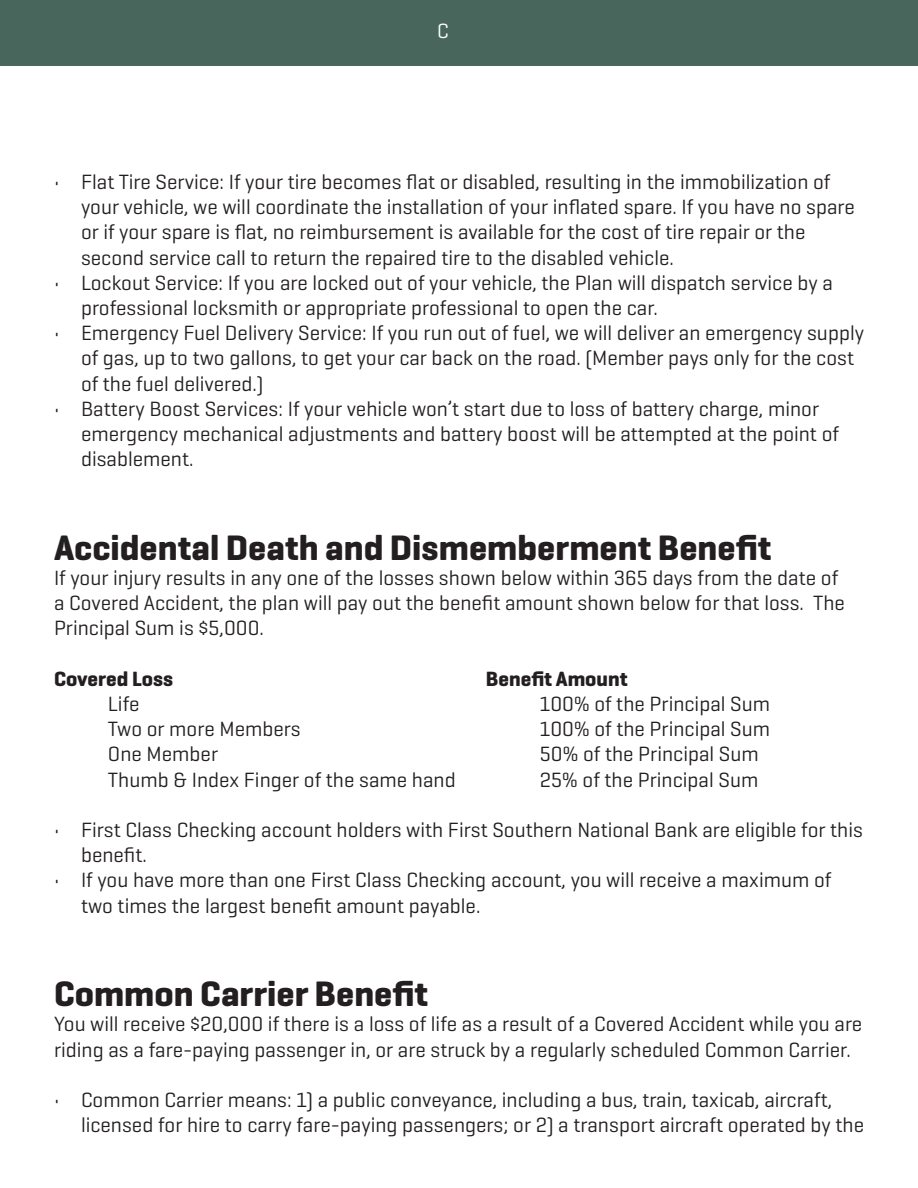
<style>
.page{position:relative;width:918px;height:1188px;background:#fff}
.page>*{position:absolute;margin:0;border:0;box-sizing:border-box;transform-origin:0 0}
.t1{font:700 36px "Geogrotesque";color:#231f20}
.t2{font:21px/25.2px "Geogrotesque";color:#231f20}
.t3{font:700 21px "Geogrotesque";color:#231f20}
.t4{font:21px "Geogrotesque";color:#fff}
</style>
<div class="page">
<div style="left:0;top:0;width:918px;height:65px;background:#48665c"></div>
<p class="t4" style="left:437px;top:18px;width:13px">C</p>
<p class="t2" style="left:81px;top:169px;width:775px;text-indent:-27px">• Flat Tire Service: If your tire becomes flat or disabled, resulting in the immobilization of your vehicle, we will coordinate the installation of your inflated spare. If you have no spare or if your spare is flat, no reimbursement is available for the cost of tire repair or the second service call to return the repaired tire to the disabled vehicle.</p>
<p class="t2" style="left:81px;top:269px;width:753px;text-indent:-27px">• Lockout Service: If you are locked out of your vehicle, the Plan will dispatch service by a professional locksmith or appropriate professional to open the car.</p>
<p class="t2" style="left:81px;top:320px;width:785px;text-indent:-27px">• Emergency Fuel Delivery Service: If you run out of fuel, we will deliver an emergency supply of gas, up to two gallons, to get your car back on the road. (Member pays only for the cost of the fuel delivered.)</p>
<p class="t2" style="left:81px;top:395px;width:760px;text-indent:-27px">• Battery Boost Services: If your vehicle won’t start due to loss of battery charge, minor emergency mechanical adjustments and battery boost will be attempted at the point of disablement.</p>
<p class="t1" style="left:54px;top:525px;width:719px">Accidental Death and Dismemberment Benefit</p>
<p class="t2" style="left:54px;top:565px;width:792px">If your injury results in any one of the losses shown below within 365 days from the date of a Covered Accident, the plan will pay out the benefit amount shown below for that loss. The<br>Principal Sum is $5,000.</p>
<p class="t3" style="left:54px;top:666px;width:121px">Covered Loss</p>
<p class="t3" style="left:486px;top:666px;width:143px">Benefit Amount</p>
<p class="t2" style="left:108px;top:691px;width:33px">Life</p>
<p class="t2" style="left:540px;top:691px;width:232px">100% of the Principal Sum</p>
<p class="t2" style="left:108px;top:716px;width:194px">Two or more Members</p>
<p class="t2" style="left:540px;top:716px;width:232px">100% of the Principal Sum</p>
<p class="t2" style="left:108px;top:741px;width:112px">One Member</p>
<p class="t2" style="left:540px;top:741px;width:220px">50% of the Principal Sum</p>
<p class="t2" style="left:108px;top:766px;width:349px">Thumb &amp; Index Finger of the same hand</p>
<p class="t2" style="left:540px;top:766px;width:220px">25% of the Principal Sum</p>
<p class="t2" style="left:81px;top:817px;width:783px;text-indent:-27px">• First Class Checking account holders with First Southern National Bank are eligible for this benefit.</p>
<p class="t2" style="left:81px;top:867px;width:752px;text-indent:-27px">• If you have more than one First Class Checking account, you will receive a maximum of two times the largest benefit amount payable.</p>
<p class="t1" style="left:54px;top:971px;width:376px">Common Carrier Benefit</p>
<p class="t2" style="left:54px;top:1011px;width:810px">You will receive $20,000 if there is a loss of life as a result of a Covered Accident while you are riding as a fare-paying passenger in, or are struck by a regularly scheduled Common Carrier.</p>
<p class="t2" style="left:81px;top:1087px;width:785px;text-indent:-27px">• Common Carrier means: 1) a public conveyance, including a bus, train, taxicab, aircraft, licensed for hire to carry fare-paying passengers; or 2) a transport aircraft operated by the</p>
</div>
